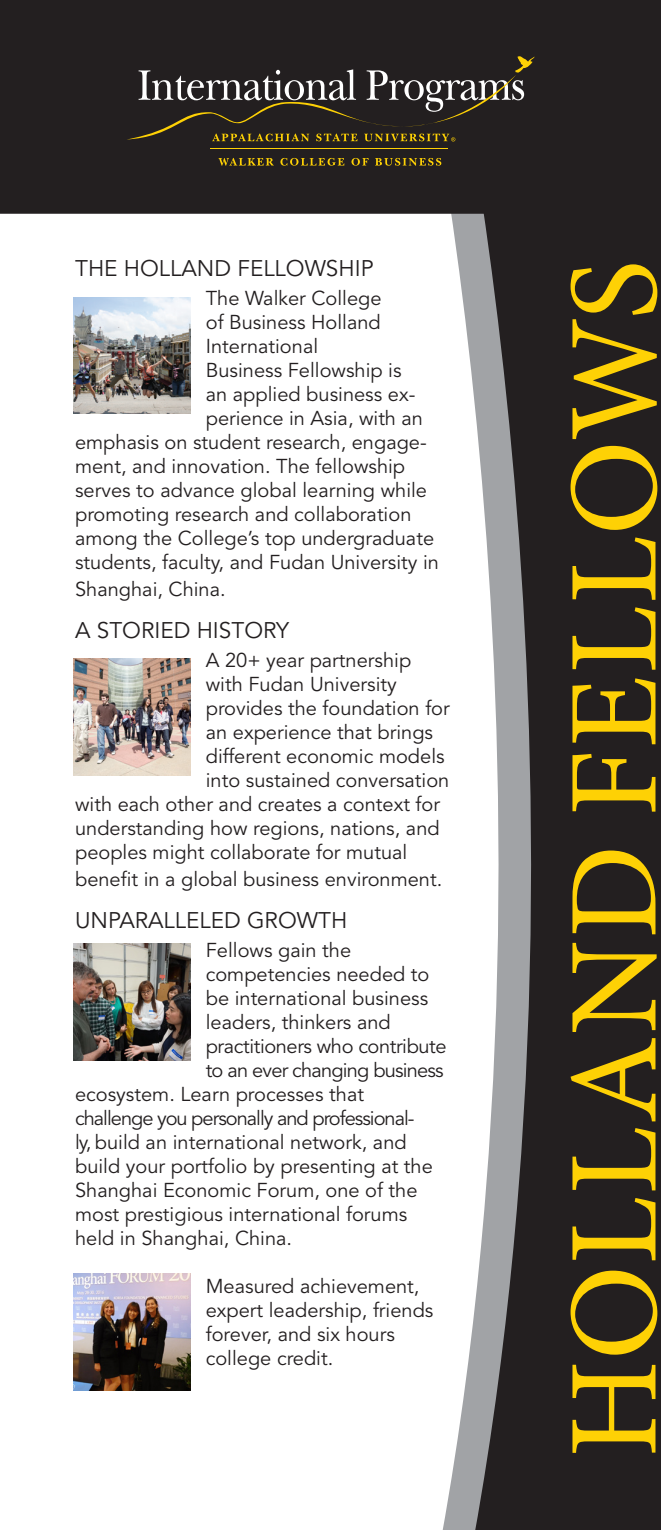
<style>
.page{position:relative;width:661px;height:1530px;background:#fff}
.page>*{position:absolute;margin:0;border:0;box-sizing:border-box;transform-origin:0 0}
.t1{font:127.5px "Minion Pro";letter-spacing:.01em;color:#fed105}
.t2{font:22.5px "Avenir LT Std";color:#231f20}
.t3{font:20px/24px "Avenir LT Std";color:#231f20}
.t4{font:20px "Avenir LT Std";letter-spacing:-.05em;color:#231f20}
.t5{font:20px "Avenir LT Std";letter-spacing:-.02em;color:#231f20}
.t6{font:20px "Avenir LT Std";letter-spacing:-.04em;color:#231f20}
</style>
<div class="page">
<svg style="left:442px;top:214px;width:218px;height:1316px;fill:#231f20"></svg>
<div style="left:0;top:0;width:660px;height:214px;background:#231f20"></div>
<img style="left:73px;top:297px;width:117px;height:117px">
<img style="left:73px;top:659px;width:117px;height:116px">
<img style="left:73px;top:943px;width:117px;height:117px">
<img style="left:73px;top:1274px;width:117px;height:117px">
<p class="t2" style="left:75px;top:255px;width:300px">THE HOLLAND FELLOWSHIP</p>
<p class="t3" style="left:205px;top:287px;width:177px">The Walker College</p>
<p class="t3" style="left:205px;top:311px;width:176px">of Business Holland</p>
<p class="t3" style="left:205px;top:335px;width:114px">International</p>
<p class="t3" style="left:205px;top:359px;width:197px">Business Fellowship is</p>
<p class="t3" style="left:205px;top:383px;width:211px">an applied business ex-</p>
<p class="t3" style="left:205px;top:407px;width:219px">perience in Asia, with an</p>
<p class="t3" style="left:75px;top:431px;width:353px">emphasis on student research, engage-</p>
<p class="t3" style="left:75px;top:455px;width:331px">ment, and innovation. The fellowship</p>
<p class="t3" style="left:75px;top:479px;width:353px">serves to advance global learning while</p>
<p class="t3" style="left:75px;top:503px;width:337px">promoting research and collaboration</p>
<p class="t3" style="left:75px;top:527px;width:360px">among the College’s top undergraduate</p>
<p class="t3" style="left:75px;top:551px;width:365px">students, faculty, and Fudan University in</p>
<p class="t3" style="left:75px;top:578px;width:152px">Shanghai, China.</p>
<p class="t2" style="left:75px;top:617px;width:215px">A STORIED HISTORY</p>
<p class="t3" style="left:205px;top:649px;width:207px">A 20+ year partnership</p>
<p class="t3" style="left:205px;top:673px;width:192px">with Fudan University</p>
<p class="t3" style="left:205px;top:697px;width:245px">provides the foundation for</p>
<p class="t3" style="left:205px;top:721px;width:229px">an experience that brings</p>
<p class="t3" style="left:205px;top:745px;width:240px">different economic models</p>
<p class="t3" style="left:205px;top:769px;width:245px">into sustained conversation</p>
<p class="t3" style="left:75px;top:793px;width:366px">with each other and creates a context for</p>
<p class="t3" style="left:75px;top:817px;width:366px">understanding how regions, nations, and</p>
<p class="t3" style="left:75px;top:841px;width:333px">peoples might collaborate for mutual</p>
<p class="t3" style="left:75px;top:868px;width:368px">benefit in a global business environment.</p>
<p class="t2" style="left:75px;top:907px;width:273px">UNPARALLELED GROWTH</p>
<p class="t3" style="left:205px;top:939px;width:147px">Fellows gain the</p>
<p class="t3" style="left:205px;top:963px;width:225px">competencies needed to</p>
<p class="t3" style="left:205px;top:987px;width:224px">be international business</p>
<p class="t3" style="left:205px;top:1011px;width:186px">leaders, thinkers and</p>
<p class="t5" style="left:205px;top:1035px;width:242px">practitioners who contribute</p>
<p class="t6" style="left:205px;top:1059px;width:239px">to an ever changing business</p>
<p class="t3" style="left:75px;top:1083px;width:290px">ecosystem. Learn processes that</p>
<p class="t4" style="left:75px;top:1107px;width:341px">challenge you personally and professional-</p>
<p class="t3" style="left:75px;top:1131px;width:333px">ly, build an international network, and</p>
<p class="t3" style="left:75px;top:1155px;width:359px">build your portfolio by presenting at the</p>
<p class="t3" style="left:75px;top:1179px;width:343px">Shanghai Economic Forum, one of the</p>
<p class="t3" style="left:75px;top:1203px;width:333px">most prestigious international forums</p>
<p class="t3" style="left:75px;top:1227px;width:218px">held in Shanghai, China.</p>
<p class="t3" style="left:205px;top:1275px;width:229px">Measured achievement, expert leadership, friends forever, and six hours college credit.</p>
<p class="t1" style="left:528px;top:1458px;width:1199px;rotate:-90deg">HOLLAND FELLOWS</p>
</div>
